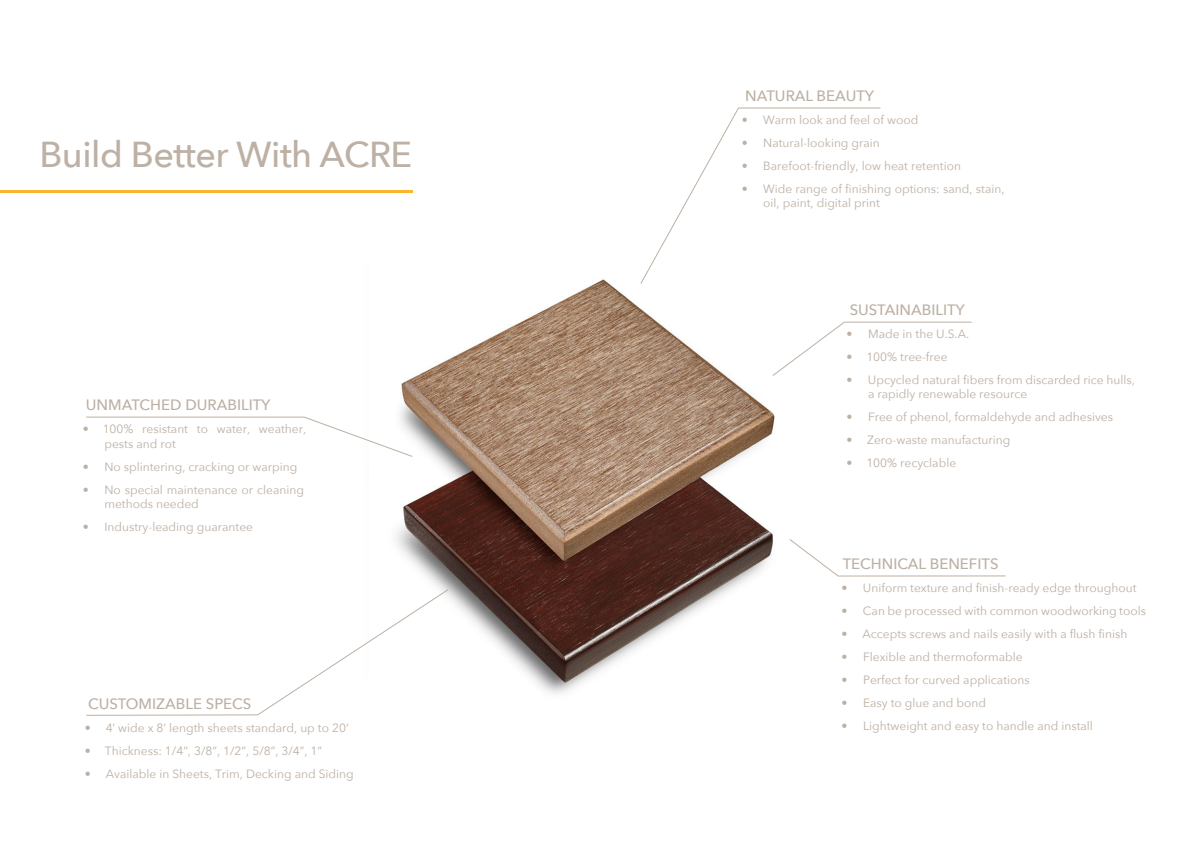
<style>
.page{position:relative;width:1191px;height:842px;background:#fff}
.page>*{position:absolute;margin:0;border:0;box-sizing:border-box;transform-origin:0 0}
.t1{font:500 36px "Avenir Next";letter-spacing:-.015em;color:#bdb0a4}
.t2{font:500 15px "Avenir Next";color:#bdb0a4}
.t3{font:12px/14.4px "Avenir Next";color:#bdb0a4}
</style>
<div class="page">
<img style="left:396px;top:279px;width:379px;height:415px">
<svg style="left:86px;top:416px;width:327px;height:41px"></svg>
<svg style="left:771px;top:321px;width:201px;height:56px"></svg>
<svg style="left:639px;top:107px;width:242px;height:178px"></svg>
<svg style="left:789px;top:539px;width:217px;height:38px"></svg>
<svg style="left:86px;top:588px;width:363px;height:128px"></svg>
<hr style="left:0;top:190px;width:412px;height:3px;background:#fab42d">
<h1 class="t1" style="left:39px;top:124px;width:374px">Build Better With ACRE</h1>
<p class="t2" style="left:86px;top:392px;width:186px">UNMATCHED DURABILITY</p>
<p class="t3" style="left:104px;top:421px;width:203px;text-indent:-22px">• 100% resistant to water, weather, pests and rot</p>
<p class="t3" style="left:83px;top:459px;width:216px">• No splintering, cracking or warping</p>
<p class="t3" style="left:104px;top:482px;width:201px;text-indent:-22px">• No special maintenance or cleaning methods needed</p>
<p class="t3" style="left:83px;top:519px;width:172px">• Industry-leading guarantee</p>
<p class="t2" style="left:88px;top:691px;width:165px">CUSTOMIZABLE SPECS</p>
<p class="t3" style="left:85px;top:720px;width:265px">• 4’ wide x 8’ length sheets standard, up to 20‘</p>
<p class="t3" style="left:85px;top:743px;width:239px">• Thickness: 1/4”, 3/8”, 1/2”, 5/8”, 3/4”, 1”</p>
<p class="t3" style="left:85px;top:766px;width:270px">• Available in Sheets, Trim, Decking and Siding</p>
<p class="t2" style="left:745px;top:83px;width:130px">NATURAL BEAUTY</p>
<p class="t3" style="left:741px;top:112px;width:178px">• Warm look and feel of wood</p>
<p class="t3" style="left:741px;top:135px;width:140px">• Natural-looking grain</p>
<p class="t3" style="left:741px;top:158px;width:221px">• Barefoot-friendly, low heat retention</p>
<p class="t3" style="left:763px;top:181px;width:243px;text-indent:-22px">• Wide range of finishing options: sand, stain, oil, paint, digital print</p>
<p class="t2" style="left:849px;top:297px;width:117px">SUSTAINABILITY</p>
<p class="t3" style="left:846px;top:326px;width:124px">• Made in the U.S.A.</p>
<p class="t3" style="left:846px;top:349px;width:103px">• 100% tree-free</p>
<p class="t3" style="left:868px;top:372px;width:268px;text-indent:-22px">• Upcycled natural fibers from discarded rice hulls, a rapidly renewable resource</p>
<p class="t3" style="left:846px;top:409px;width:268px">• Free of phenol, formaldehyde and adhesives</p>
<p class="t3" style="left:846px;top:432px;width:165px">• Zero-waste manufacturing</p>
<p class="t3" style="left:846px;top:455px;width:111px">• 100% recyclable</p>
<p class="t2" style="left:842px;top:551px;width:157px">TECHNICAL BENEFITS</p>
<p class="t3" style="left:841px;top:580px;width:297px">• Uniform texture and finish-ready edge throughout</p>
<p class="t3" style="left:841px;top:603px;width:306px">• Can be processed with common woodworking tools</p>
<p class="t3" style="left:841px;top:626px;width:287px">• Accepts screws and nails easily with a flush finish</p>
<p class="t3" style="left:841px;top:649px;width:183px">• Flexible and thermoformable</p>
<p class="t3" style="left:841px;top:672px;width:190px">• Perfect for curved applications</p>
<p class="t3" style="left:841px;top:695px;width:146px">• Easy to glue and bond</p>
<p class="t3" style="left:841px;top:718px;width:253px">• Lightweight and easy to handle and install</p>
</div>
